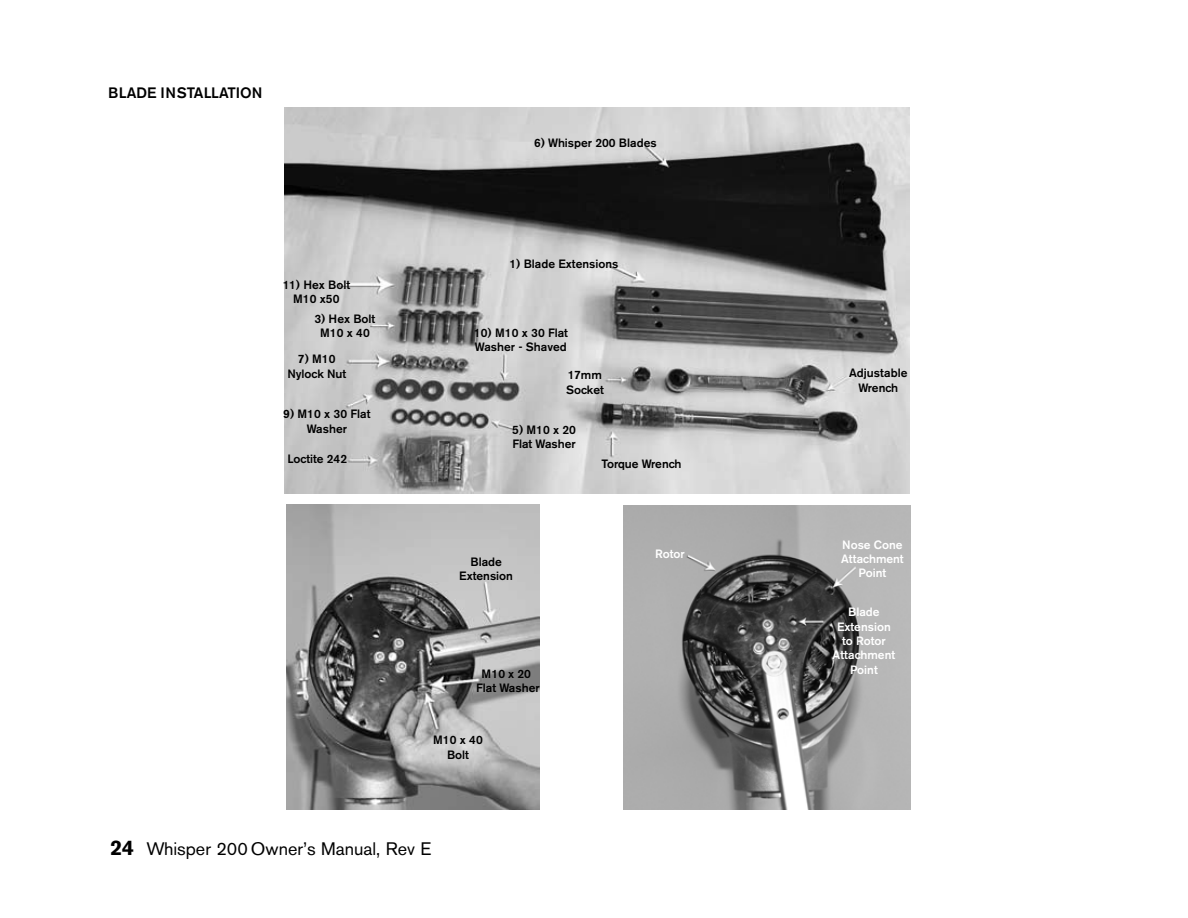
<style>
.page{position:relative;width:1188px;height:918px;background:#fff}
.page>*{position:absolute;margin:0;border:0;box-sizing:border-box;transform-origin:0 0}
.t1{font:18px "Akzidenz Grotesk BE";color:#000}
.t2{font:500 15px "Akzidenz Grotesk BE";color:#000}
.t3{font:500 12px/14.4px "Akzidenz Grotesk BE";color:#000;text-align:center}
.t4{font:500 12px/14.4px "Akzidenz Grotesk BE";color:#fff;text-align:center}
.s1{font-weight:700;font-size:21px}
</style>
<div class="page">
<img style="left:286px;top:504px;width:254px;height:306px">
<img style="left:284px;top:108px;width:626px;height:385px">
<img style="left:624px;top:505px;width:286px;height:305px">
<p class="t2" style="left:108px;top:84px;width:96px">BLADE INSTALLA</p>
<p class="t2" style="left:227px;top:84px;width:34px">TION</p>
<p class="t3" style="left:283px;top:277px;width:69px">11) Hex Bolt<br>M10 x50</p>
<p class="t3" style="left:314px;top:311px;width:62px">3) Hex Bolt<br>M10 x 40</p>
<p class="t3" style="left:287px;top:352px;width:61px">7) M10<br>Nylock N ut</p>
<p class="t3" style="left:283px;top:407px;width:89px">9) M10 x 30 Flat<br>Washer</p>
<p class="t3" style="left:287px;top:451px;width:61px">Loctite 242</p>
<p class="t3" style="left:534px;top:135px;width:124px">6) Whisper 200 Blades</p>
<p class="t3" style="left:509px;top:256px;width:110px">1) Blade Extensions</p>
<p class="t3" style="left:474px;top:325px;width:96px;text-align:left">10) M10 x 30 Flat<br>Washer - Shaved</p>
<p class="t3" style="left:566px;top:368px;width:39px;text-align:left">17mm<br>Socket</p>
<p class="t3" style="left:849px;top:366px;width:60px">Adjustable<br>Wrench</p>
<p class="t3" style="left:512px;top:423px;width:65px;text-align:left">5) M10 x 20<br>Flat Washer</p>
<p class="t3" style="left:602px;top:456px;width:82px">Torque Wrench</p>
<p class="t3" style="left:459px;top:554px;width:55px">Blade<br>Extension</p>
<p class="t3" style="left:476px;top:666px;width:65px">M10 x 20<br>Flat Washer</p>
<p class="t3" style="left:433px;top:733px;width:51px">M10 x 40<br>Bolt</p>
<p class="t4" style="left:655px;top:547px;width:31px">Rotor</p>
<p class="t4" style="left:841px;top:537px;width:64px">N ose Cone<br>Attachment<br>Point</p>
<p class="t4" style="left:833px;top:605px;width:64px">Blade<br>Extension to Rotor<br>Attachment<br>Point</p>
<h1 class="t1" style="left:110px;top:838px;width:322px"><span class="s1">24</span> Whisper 200 Owner’s Manual, Rev E</h1>
</div>
